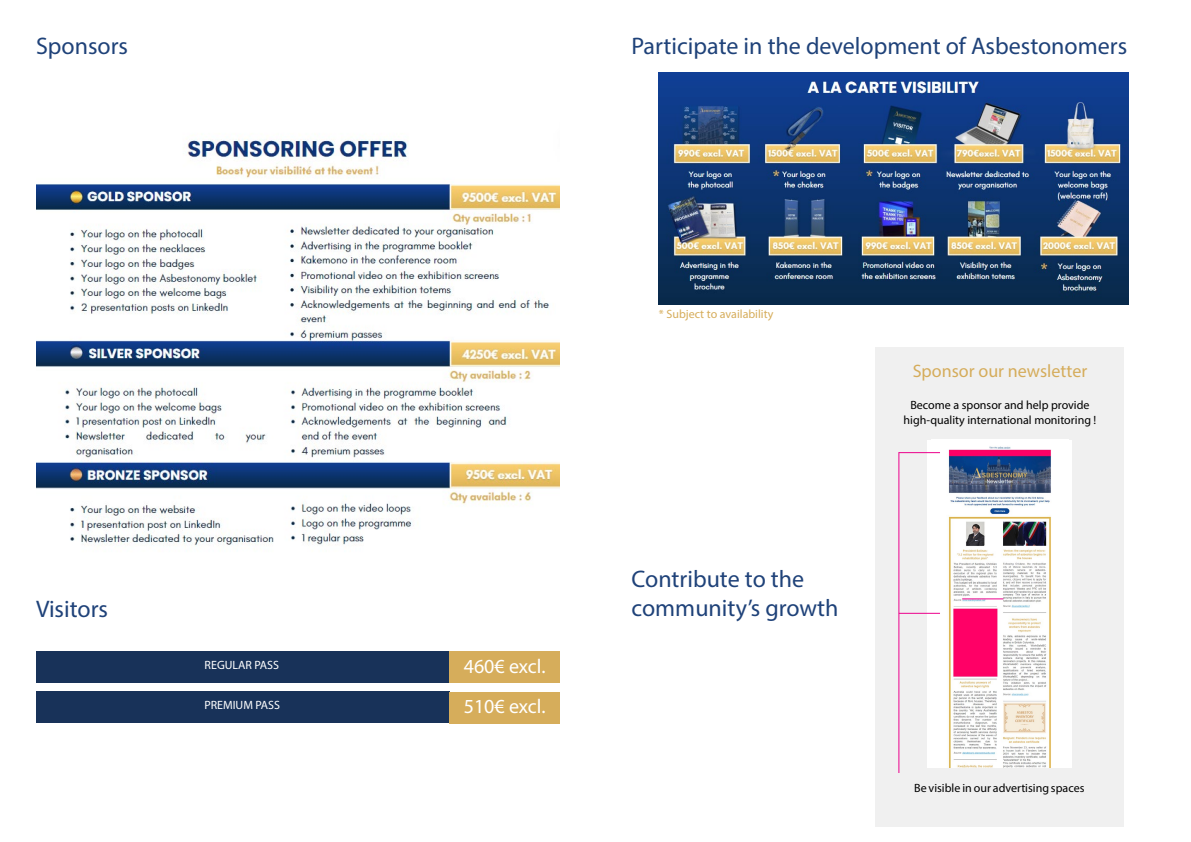
<style>
.page{position:relative;width:1191px;height:842px;background:#fff}
.page>*{position:absolute;margin:0;border:0;box-sizing:border-box;transform-origin:0 0}
.t1{font:24px/28.8px "Myriad Pro";color:#1f4279}
.t2{font:20px/40.5px "Myriad Pro";color:#fff}
.t3{font:18px "Myriad Pro";color:#d5ac5b}
.t4{font:12px/14.4px "Myriad Pro";color:#000;text-align:center}
.t5{font:12px "Myriad Pro";color:#d6ad5b}
.t6{font:12px "Myriad Pro";color:#fff}
</style>
<div class="page">
<img style="left:37px;top:139px;width:522px;height:407px">
<div style="left:874px;top:347px;width:249px;height:479px;background:#f0f0f0"></div>
<div style="left:927px;top:440px;width:144px;height:327px;background:#fff"></div>
<img style="left:931px;top:446px;width:120px;height:321px">
<hr style="left:899px;top:452px;width:41px;height:1px;background:#ec008c">
<hr style="left:962px;top:598px;width:41px;height:1px;background:#ec008c">
<hr style="left:899px;top:613px;width:41px;height:1px;background:#ec008c">
<hr style="left:898px;top:452px;width:1px;height:321px;background:#ec008c">
<div style="left:37px;top:651px;width:412px;height:32px;background:#183259"></div>
<div style="left:36px;top:692px;width:413px;height:31px;background:#183259"></div>
<div style="left:448px;top:651px;width:111px;height:32px;background:#d6ad5b"></div>
<div style="left:449px;top:692px;width:110px;height:31px;background:#d6ad5b"></div>
<img style="left:659px;top:72px;width:469px;height:232px">
<h1 class="t1" style="left:36px;top:31px;width:94px">Sponsors</h1>
<h1 class="t1" style="left:36px;top:594px;width:74px">Visitors</h1>
<p class="t6" style="left:205px;top:657px;width:76px">REGULAR PASS</p>
<p class="t6" style="left:204px;top:698px;width:77px">PREMIUM PASS</p>
<h1 class="t1" style="left:631px;top:31px;width:497px">Participate in the development of Asbestonomers</h1>
<h2 class="t2" style="left:464px;top:645px;width:83px">460€ excl.<br>510€ excl.</h2>
<p class="t5" style="left:659px;top:307px;width:116px">* Subject to availability</p>
<h1 class="t1" style="left:631px;top:565px;width:208px">Contribute to the community’s growth</h1>
<h3 class="t3" style="left:912px;top:360px;width:176px">Sponsor our newsletter</h3>
<p class="t4" style="left:903px;top:398px;width:194px">Become a sponsor and help provide high-quality international monitoring !</p>
<p class="t4" style="left:914px;top:780px;width:172px">Be visible in our advertising spaces</p>
</div>
